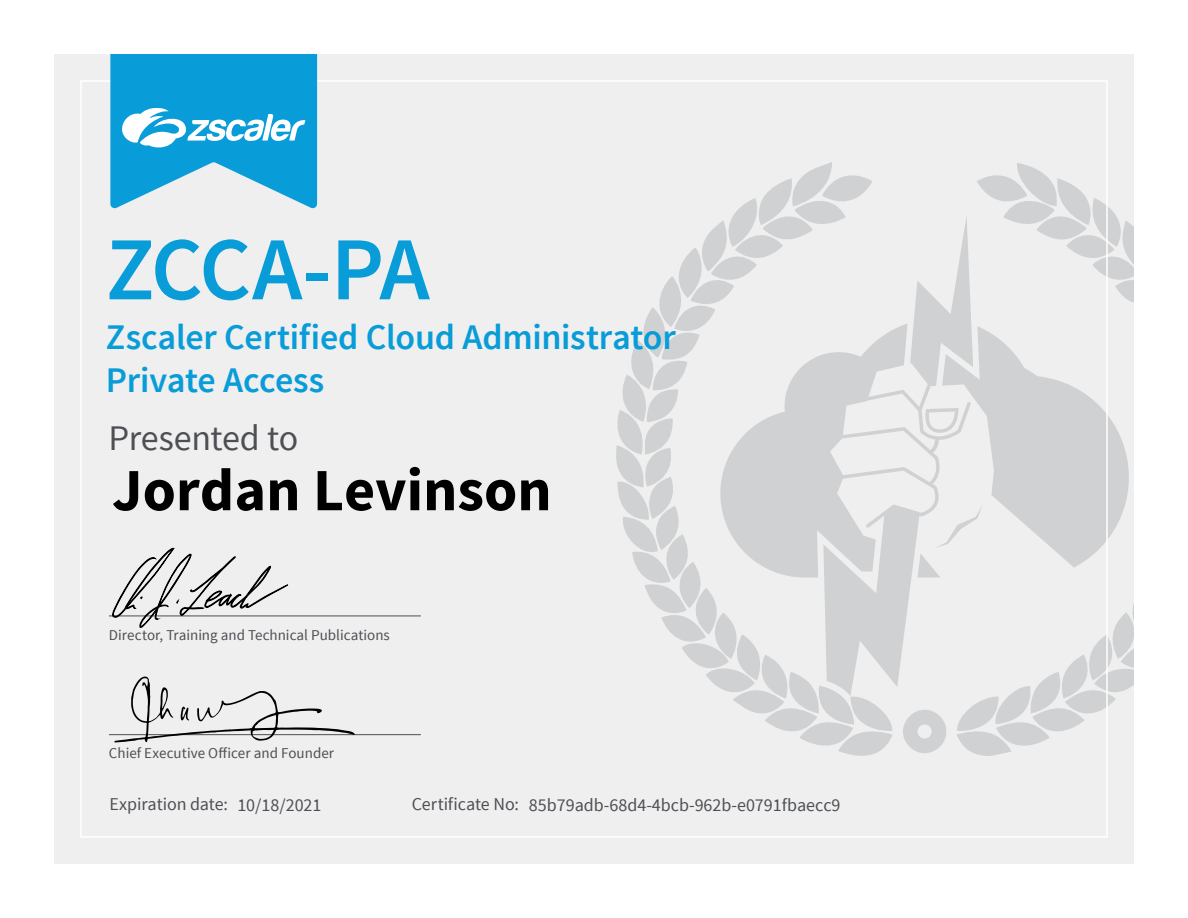
<style>
.page{position:relative;width:1188px;height:918px;background:#fff}
.page>*{position:absolute;margin:0;border:0;box-sizing:border-box;transform-origin:0 0}
.t1{font:600 90px "Source Sans Pro";letter-spacing:-.04em;color:#089cd8}
.t2{font:700 60px "Source Sans Pro";color:#000}
.t3{font:600 36px/43.2px "Source Sans Pro";letter-spacing:-.01em;color:#089cd8}
.t4{font:36px "Source Sans Pro";letter-spacing:-.01em;color:#4d4f54}
.t5{font:18px "Source Sans Pro";color:#4c4f54}
.t6{font:18px "Source Sans Pro";letter-spacing:-.005em;color:#4d4f54}
.t7{font:15px "Source Sans Pro";color:#4d4f54}
</style>
<div class="page">
<div style="left:54px;top:54px;width:1080px;height:810px;background:#efefef"></div>
<svg style="left:973px;top:334px;width:156px;height:233px;fill:#d0d1d3"></svg>
<svg style="left:973px;top:505px;width:10px;height:43px"></svg>
<svg style="left:903px;top:710px;width:43px;height:43px"></svg>
<svg style="left:977px;top:163px;width:157px;height:171px"></svg>
<svg style="left:957px;top:604px;width:177px;height:152px"></svg>
<svg style="left:616px;top:162px;width:276px;height:594px"></svg>
<svg style="left:718px;top:215px;width:255px;height:481px"></svg>
<svg style="left:110px;top:54px;width:207px;height:155px"></svg>
<hr style="left:109px;top:616px;width:312px;height:1px;background:#4d4f54">
<svg style="left:111px;top:547px;width:178px;height:81px"></svg>
<hr style="left:109px;top:734px;width:312px;height:1px;background:#4d4f54">
<svg style="left:114px;top:676px;width:241px;height:66px"></svg>
<h1 class="t1" style="left:106px;top:213px;width:325px">ZCCA-PA</h1>
<h3 class="t3" style="left:106px;top:316px;width:571px">Zscaler Certified Cloud Administrator<br>Private Access</h3>
<h3 class="t4" style="left:109px;top:416px;width:191px">Presented to</h3>
<h2 class="t2" style="left:112px;top:452px;width:441px">Jordan Levinson</h2>
<p class="t7" style="left:109px;top:625px;width:282px">Director, Training and Technical Publications</p>
<p class="t7" style="left:109px;top:744px;width:227px">Chief Executive Officer and Founder</p>
<p class="t6" style="left:110px;top:793px;width:120px">Expiration date:</p>
<p class="t6" style="left:412px;top:793px;width:109px">Certificate No:</p>
<p class="t5" style="left:237px;top:794px;width:86px">10/18/2021</p>
<p class="t5" style="left:529px;top:794px;width:313px">85b79adb-68d4-4bcb-962b-e0791fbaecc9</p>
</div>
